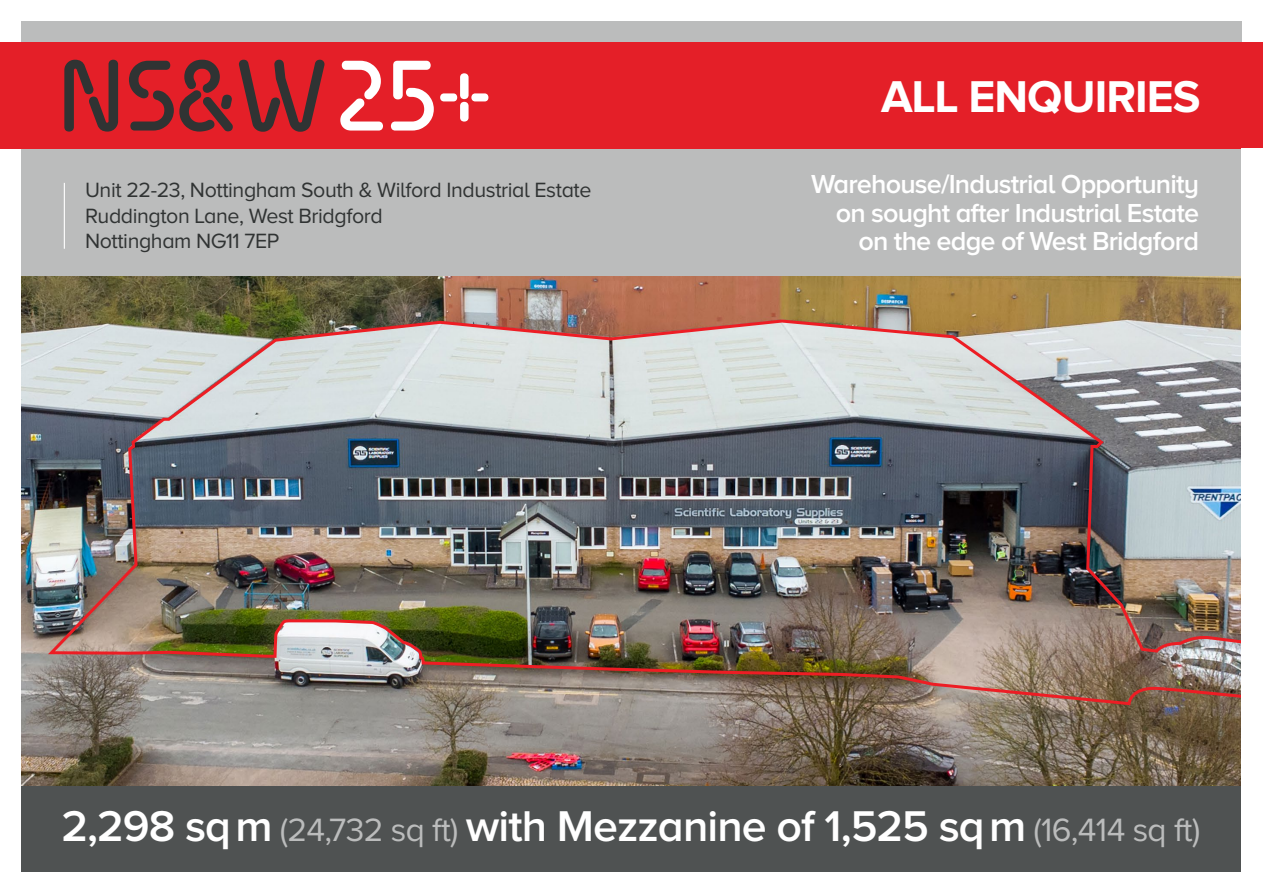
<style>
.page{position:relative;width:1263px;height:893px;background:#fff}
.page>*{position:absolute;margin:0;border:0;box-sizing:border-box;transform-origin:0 0}
.t1{font:106.2px "Siruca";color:#303333}
.t2{font:700 46.2px "Proxima Nova A";letter-spacing:-.02em;color:#fff}
.t3{font:600 44.7px "Proxima Nova A";letter-spacing:-.02em;color:#fff}
.t4{font:600 27px/28.5px "Proxima Nova A";letter-spacing:-.03em;color:#fff;text-align:right}
.t5{font:21.45px/25.7px "Proxima Nova A";letter-spacing:-.02em;color:#303333}
.s1{color:#fff}
.s2{font-size:94.5px;color:#fff}
.s3{font-weight:400;font-size:33.45px;color:#bbbcbc}
</style>
<div class="page">
<div style="left:21px;top:21px;width:1221px;height:314px;background:#bbbcbc"></div>
<img style="left:21px;top:276px;width:1221px;height:511px">
<hr style="left:64px;top:183px;width:1px;height:66px;background:#fff">
<div style="left:21px;top:787px;width:1221px;height:85px;background:#4f5252"></div>
<div style="left:0;top:43px;width:1263px;height:106px;background:#e41f28"></div>
<img style="left:44px;top:318px;width:1198px;height:389px">
<h1 class="t1" style="left:55px;top:39px;width:439px">NS&amp;W<span class="s1">25</span><span class="s2">+</span></h1>
<p class="t5" style="left:85px;top:177px;width:508px">Unit 22-23, Nottingham South &amp; Wilford Industrial Estate<br>Ruddington Lane, West Bridgford<br>Nottingham NG11 7EP</p>
<h2 class="t2" style="left:881px;top:70px;width:321px">ALL ENQUIRIES</h2>
<p class="t4" style="left:811px;top:169px;width:390px">Warehouse/Industrial Opportunity on sought after Industrial Estate on the edge of West Bridgford</p>
<h3 class="t3" style="left:61px;top:801px;width:1140px">2,298 sq m <span class="s3">(24,732 sq ft)</span> with Mezzanine of 1,525 sq m <span class="s3">(16,414 sq ft)</span></h3>
</div>
